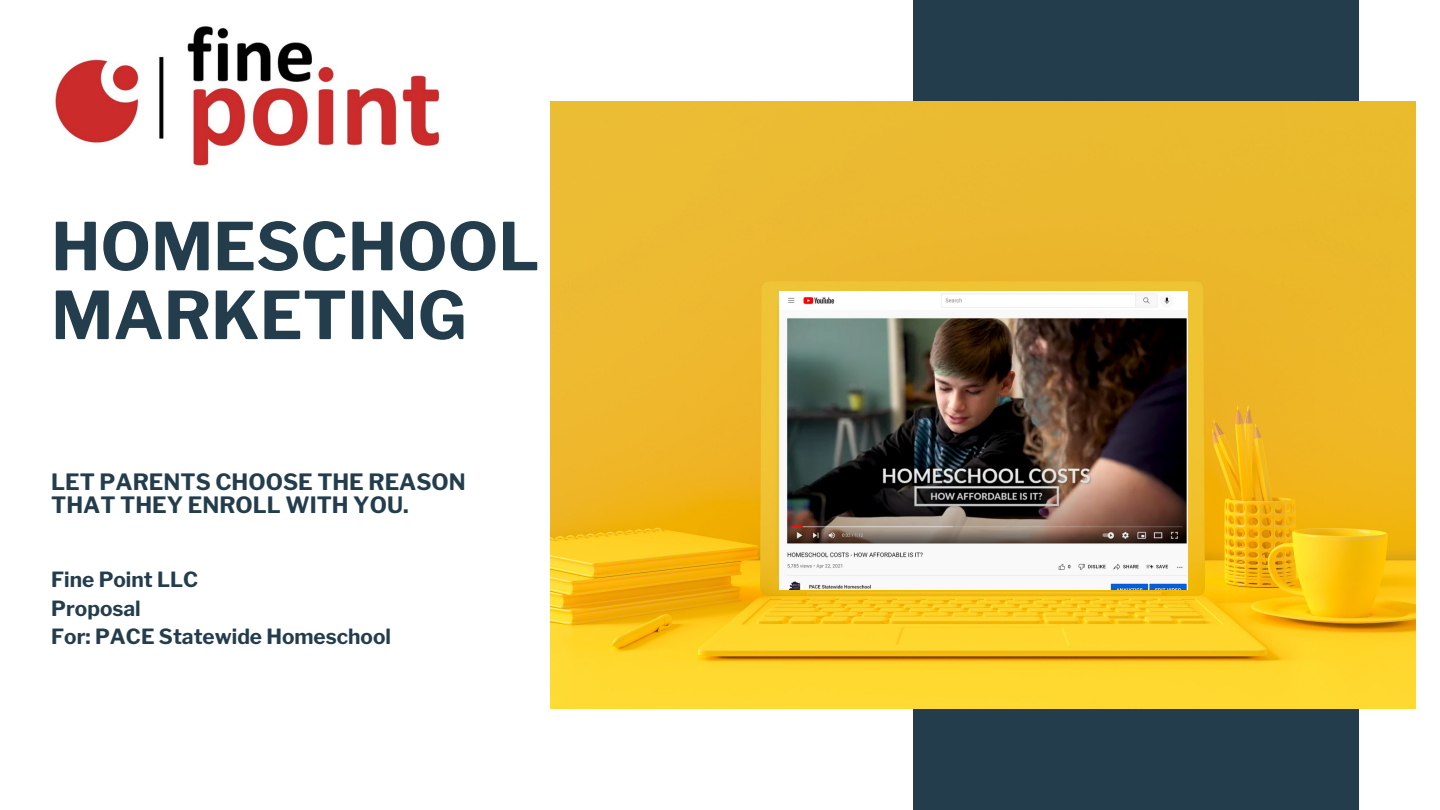
<style>
.page{position:relative;width:1440px;height:810px;background:#fff}
.page>*{position:absolute;margin:0;border:0;box-sizing:border-box;transform-origin:0 0}
.t1{font:700 65.5px/68.8px "Libre Franklin";color:#233d4d}
.t2{font:700 22.3px/23.5px "Libre Franklin";color:#233d4d}
.t3{font:700 20.8px/28.5px "Libre Franklin";color:#233d4d}
</style>
<div class="page">
<div style="left:914px;top:0;width:445px;height:810px;background:#233d4d"></div>
<img style="left:550px;top:102px;width:866px;height:606px">
<img style="left:55px;top:26px;width:385px;height:140px">
<img style="left:780px;top:292px;width:408px;height:298px">
<h1 class="t1" style="left:51px;top:212px;width:490px">HOMESCHOOL<br>MARKETING</h1>
<p class="t2" style="left:51px;top:470px;width:416px">LET PARENTS CHOOSE THE REASON<br>THAT THEY ENROLL WITH YOU.</p>
<p class="t3" style="left:51px;top:566px;width:341px">Fine Point LLC<br>Proposal<br>For: PACE Statewide Homeschool</p>
</div>
